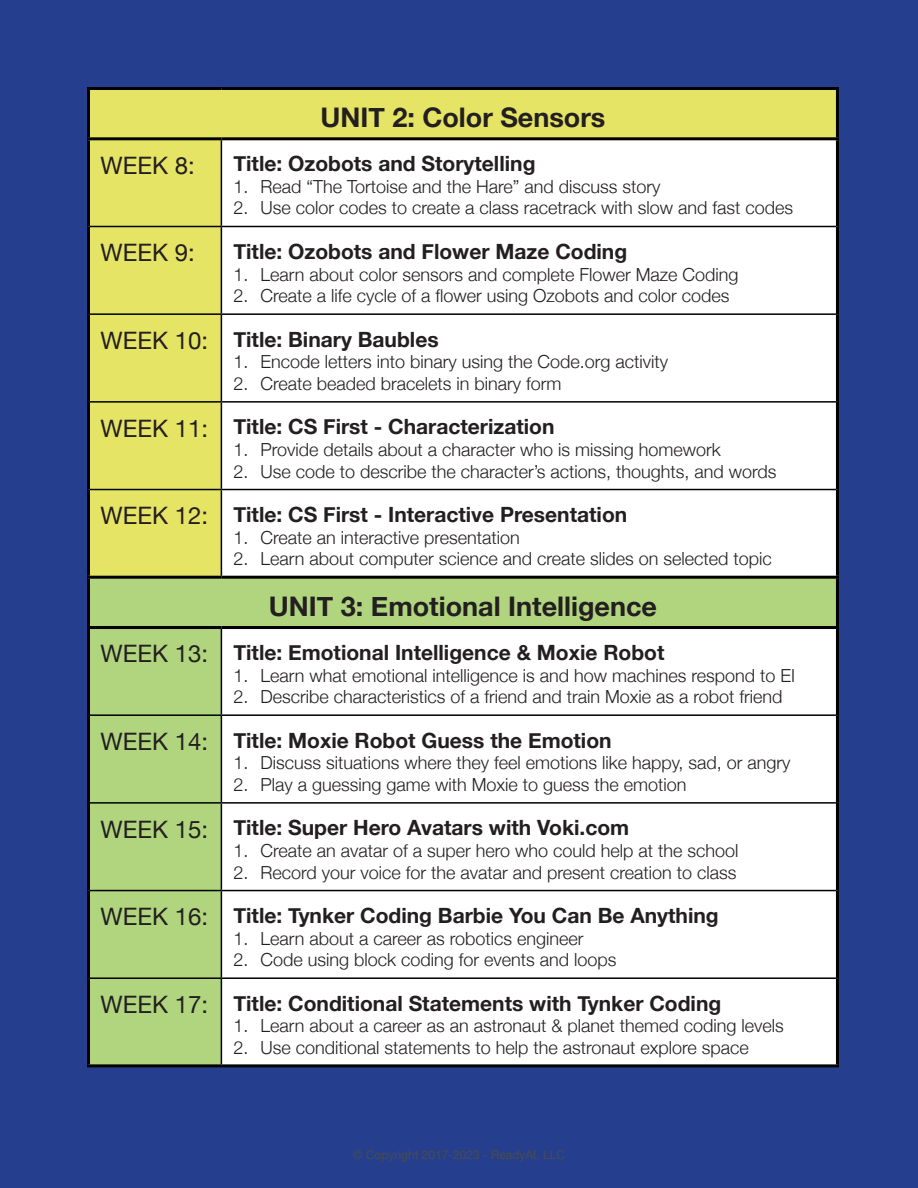
<style>
.page{position:relative;width:918px;height:1188px;background:#253f8e}
.page>*{position:absolute;margin:0;border:0;box-sizing:border-box;transform-origin:0 0}
.t1{font:700 27px "Helvetica Neue";color:#231f20}
.t2{font:24px "Helvetica Neue";color:#231f20}
.t3{font:700 21px "Helvetica Neue";color:#231f20}
.t4{font:300 18px "Helvetica Neue";color:#231f20}
.t5{font:12px "Helvetica Neue";color:#4b4c4c}
.s1{font-weight:400;font-size:24px}
</style>
<div class="page">
<div style="left:90px;top:90px;width:746px;height:486px;background:#e6e465"></div>
<div style="left:222px;top:140px;width:614px;height:436px;background:#fff"></div>
<svg style="left:90px;top:579px;width:746px;height:485px;background:#eaf3dd"></svg>
<hr style="left:87px;top:140px;width:3px;height:86px;background:#000">
<hr style="left:836px;top:140px;width:3px;height:86px;background:#000">
<hr style="left:87px;top:226px;width:3px;height:88px;background:#000">
<hr style="left:836px;top:226px;width:3px;height:88px;background:#000">
<hr style="left:87px;top:314px;width:3px;height:88px;background:#000">
<hr style="left:836px;top:314px;width:3px;height:88px;background:#000">
<hr style="left:87px;top:402px;width:3px;height:88px;background:#000">
<hr style="left:836px;top:402px;width:3px;height:88px;background:#000">
<hr style="left:87px;top:490px;width:3px;height:86px;background:#000">
<hr style="left:836px;top:490px;width:3px;height:86px;background:#000">
<hr style="left:87px;top:629px;width:3px;height:86px;background:#000">
<hr style="left:836px;top:629px;width:3px;height:86px;background:#000">
<hr style="left:87px;top:715px;width:3px;height:88px;background:#000">
<hr style="left:836px;top:715px;width:3px;height:88px;background:#000">
<hr style="left:87px;top:803px;width:3px;height:88px;background:#000">
<hr style="left:836px;top:803px;width:3px;height:88px;background:#000">
<hr style="left:87px;top:891px;width:3px;height:87px;background:#000">
<hr style="left:836px;top:891px;width:3px;height:87px;background:#000">
<hr style="left:87px;top:978px;width:3px;height:86px;background:#000">
<hr style="left:836px;top:978px;width:3px;height:86px;background:#000">
<hr style="left:87px;top:1064px;width:134px;height:3px;background:#000">
<hr style="left:221px;top:1064px;width:618px;height:3px;background:#000">
<hr style="left:221px;top:140px;width:1px;height:86px;background:#000">
<hr style="left:90px;top:226px;width:131px;height:1px;background:#000">
<hr style="left:221px;top:226px;width:615px;height:1px;background:#000">
<hr style="left:221px;top:227px;width:1px;height:86px;background:#000">
<hr style="left:90px;top:313px;width:131px;height:2px;background:#000">
<hr style="left:221px;top:313px;width:615px;height:2px;background:#000">
<hr style="left:221px;top:315px;width:1px;height:86px;background:#000">
<hr style="left:90px;top:401px;width:131px;height:2px;background:#000">
<hr style="left:221px;top:401px;width:615px;height:2px;background:#000">
<hr style="left:221px;top:403px;width:1px;height:86px;background:#000">
<hr style="left:90px;top:489px;width:131px;height:1px;background:#000">
<hr style="left:221px;top:489px;width:615px;height:1px;background:#000">
<hr style="left:221px;top:490px;width:1px;height:86px;background:#000">
<hr style="left:221px;top:629px;width:1px;height:85px;background:#000">
<hr style="left:90px;top:714px;width:131px;height:2px;background:#000">
<hr style="left:221px;top:714px;width:615px;height:2px;background:#000">
<hr style="left:221px;top:716px;width:1px;height:86px;background:#000">
<hr style="left:90px;top:802px;width:131px;height:2px;background:#000">
<hr style="left:221px;top:802px;width:615px;height:2px;background:#000">
<hr style="left:221px;top:804px;width:1px;height:86px;background:#000">
<hr style="left:90px;top:890px;width:131px;height:1px;background:#000">
<hr style="left:221px;top:890px;width:615px;height:1px;background:#000">
<hr style="left:221px;top:891px;width:1px;height:86px;background:#000">
<hr style="left:90px;top:977px;width:131px;height:2px;background:#000">
<hr style="left:221px;top:977px;width:615px;height:2px;background:#000">
<hr style="left:221px;top:979px;width:1px;height:85px;background:#000">
<hr style="left:87px;top:87px;width:134px;height:3px;background:#000">
<hr style="left:87px;top:90px;width:3px;height:47px;background:#000">
<hr style="left:221px;top:87px;width:618px;height:3px;background:#000">
<hr style="left:836px;top:90px;width:3px;height:47px;background:#000">
<hr style="left:87px;top:137px;width:134px;height:3px;background:#000">
<hr style="left:221px;top:137px;width:618px;height:3px;background:#000">
<hr style="left:87px;top:576px;width:134px;height:3px;background:#000">
<hr style="left:87px;top:579px;width:3px;height:47px;background:#000">
<hr style="left:221px;top:576px;width:618px;height:3px;background:#000">
<hr style="left:836px;top:579px;width:3px;height:47px;background:#000">
<hr style="left:87px;top:626px;width:134px;height:3px;background:#000">
<hr style="left:221px;top:626px;width:618px;height:3px;background:#000">
<h1 class="t1" style="left:320px;top:96px;width:287px">UNIT 2: Color Sensors</h1>
<h2 class="t2" style="left:100px;top:148px;width:96px">WEEK 8:</h2>
<p class="t3" style="left:233px;top:147px;width:304px">Title: Ozobots and Storytelling</p>
<p class="t4" style="left:233px;top:172px;width:429px">1. Read “The Tortoise and the Hare” and discuss story</p>
<p class="t4" style="left:233px;top:194px;width:561px">2. Use color codes to create a class racetrack with slow and fast codes</p>
<h2 class="t2" style="left:100px;top:235px;width:96px">WEEK 9:</h2>
<p class="t3" style="left:233px;top:235px;width:395px">Title: Ozobots and Flower Maze Coding</p>
<p class="t4" style="left:233px;top:260px;width:507px">1. Learn about color sensors and complete Flower Maze Coding</p>
<p class="t4" style="left:233px;top:281px;width:498px">2. Create a life cycle of a flower using Ozobots and color codes</p>
<p class="t3" style="left:100px;top:323px;width:340px"><span class="s1">WEEK 10:</span> Title: Binary Baubles</p>
<p class="t4" style="left:233px;top:347px;width:436px">1. Encode letters into binary using the Code.org activity</p>
<p class="t4" style="left:233px;top:369px;width:330px">2. Create beaded bracelets in binary form</p>
<p class="t3" style="left:100px;top:410px;width:456px"><span class="s1">WEEK 11:</span> Title: CS First - Characterization</p>
<p class="t4" style="left:233px;top:435px;width:489px">1. Provide details about a character who is missing homework</p>
<p class="t4" style="left:233px;top:457px;width:545px">2. Use code to describe the character’s actions, thoughts, and words</p>
<p class="t3" style="left:100px;top:498px;width:528px"><span class="s1">WEEK 12:</span> Title: CS First - Interactive Presentation</p>
<p class="t4" style="left:233px;top:523px;width:288px">1. Create an interactive presentation</p>
<p class="t4" style="left:233px;top:544px;width:540px">2. Learn about computer science and create slides on selected topic</p>
<h1 class="t1" style="left:269px;top:585px;width:390px">UNIT 3: Emotional Intelligence</h1>
<p class="t3" style="left:100px;top:636px;width:565px"><span class="s1">WEEK 13:</span> Title: Emotional Intelligence &amp; Moxie Robot</p>
<p class="t4" style="left:233px;top:661px;width:563px">1. Learn what emotional intelligence is and how machines respond to EI</p>
<p class="t4" style="left:233px;top:682px;width:551px">2. Describe characteristics of a friend and train Moxie as a robot friend</p>
<p class="t3" style="left:100px;top:724px;width:513px"><span class="s1">WEEK 14:</span> Title: Moxie Robot Guess the Emotion</p>
<p class="t4" style="left:233px;top:748px;width:559px">1. Discuss situations where they feel emotions like happy, sad, or angry</p>
<p class="t4" style="left:233px;top:770px;width:455px">2. Play a guessing game with Moxie to guess the emotion</p>
<p class="t3" style="left:100px;top:811px;width:530px"><span class="s1">WEEK 15:</span> Title: Super Hero Avatars with Voki.com</p>
<p class="t4" style="left:233px;top:836px;width:507px">1. Create an avatar of a super hero who could help at the school</p>
<p class="t4" style="left:233px;top:858px;width:505px">2. Record your voice for the avatar and present creation to class</p>
<p class="t3" style="left:100px;top:899px;width:620px"><span class="s1">WEEK 16:</span> Title: Tynker Coding Barbie You Can Be Anything</p>
<p class="t4" style="left:233px;top:924px;width:352px">1. Learn about a career as robotics engineer</p>
<p class="t4" style="left:233px;top:945px;width:385px">2. Code using block coding for events and loops</p>
<p class="t3" style="left:100px;top:987px;width:622px"><span class="s1">WEEK 17:</span> Title: Conditional Statements with Tynker Coding</p>
<p class="t4" style="left:233px;top:1011px;width:552px">1. Learn about a career as an astronaut &amp; planet themed coding levels</p>
<p class="t4" style="left:233px;top:1033px;width:517px">2. Use conditional statements to help the astronaut explore space</p>
<p class="t5" style="left:353px;top:1146px;width:214px">© Copyright 2017-2023 - ReadyAI, LLC</p>
</div>
